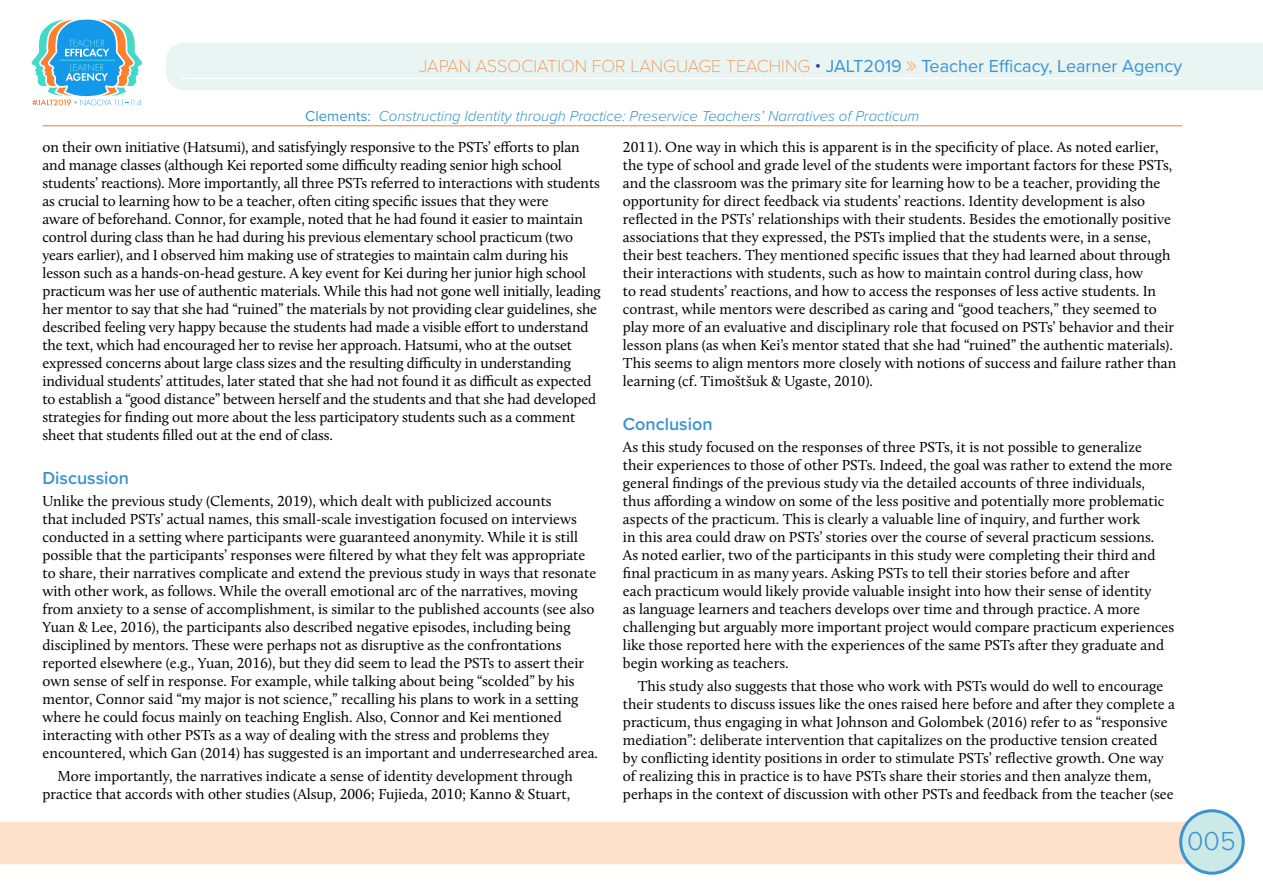
<style>
.page{position:relative;width:1263px;height:893px;background:#fff}
.page>*{position:absolute;margin:0;border:0;box-sizing:border-box;transform-origin:0 0}
.t1{font:300 27px "Proxima Nova";color:#3b93d0}
.t2{font:18px "Proxima Nova";color:#3b93d0}
.t3{font:600 18px "Proxima Nova";color:#3b93d0}
.t4{font:15px/18px "Calluna";color:#000}
.t5{font:italic 300 15px "Proxima Nova";color:#3b93d0}
.s1{font-family:"Proxima Nova T";font-weight:100;color:#f57d2e}
.s2{font-weight:300;color:#25408f}
.s3{font-weight:400;font-style:normal}
</style>
<div class="page">
<div style="left:0;top:822px;width:1190px;height:42px;background:#fee1cb"></div>
<div style="left:1181px;top:811px;width:62px;height:62px;background:#cbe9e6;border-radius:50%"></div>
<div style="left:1179px;top:809px;width:66px;height:66px;border:3px solid #3b93d0;border-radius:50%"></div>
<svg style="left:31px;top:19px;width:112px;height:87px"></svg>
<div style="left:166px;top:43px;width:1097px;height:47px;background:#e9f5f3"></div>
<hr style="left:182px;top:78px;width:1000px;height:1px;background:#fff">
<hr style="left:43px;top:126px;width:1139px;height:1px;background:#f57d2e">
<svg style="left:907px;top:61px;width:9px;height:10px"></svg>
<p class="t2" style="left:419px;top:52px;width:764px"><span class="s1">JAPAN ASSOCIATION FOR LANGUAGE TEACHING</span> <span class="s2">•</span> JALT2019 Teacher Efficacy, Learner Agency</p>
<p class="t5" style="left:305px;top:105px;width:616px"><span class="s3">Clements:</span> Constructing Identity through Practice: Preservice Teachers’ Narratives of Practicum</p>
<p class="t4" style="left:43px;top:137px;width:560px">on their own initiative (Hatsumi), and satisfyingly responsive to the PSTs’ efforts to plan and manage classes (although Kei reported some difficulty reading senior high school students’ reactions). More importantly, all three PSTs referred to interactions with students as crucial to learning how to be a teacher, often citing specific issues that they were<br>aware of beforehand. Connor, for example, noted that he had found it easier to maintain control during class than he had during his previous elementary school practicum (two years earlier), and I observed him making use of strategies to maintain calm during his lesson such as a hands-on-head gesture. A key event for Kei during her junior high school practicum was her use of authentic materials. While this had not gone well initially, leading her mentor to say that she had “ruined” the materials by not providing clear guidelines, she described feeling very happy because the students had made a visible effort to understand the text, which had encouraged her to revise her approach. Hatsumi, who at the outset expressed concerns about large class sizes and the resulting difficulty in understanding individual students’ attitudes, later stated that she had not found it as difficult as expected to establish a “good distance” between herself and the students and that she had developed strategies for finding out more about the less participatory students such as a comment sheet that students filled out at the end of class.</p>
<p class="t3" style="left:43px;top:465px;width:88px">Discussion</p>
<p class="t4" style="left:43px;top:492px;width:557px">Unlike the previous study (Clements, 2019), which dealt with publicized accounts<br>that included PSTs’ actual names, this small-scale investigation focused on interviews conducted in a setting where participants were guaranteed anonymity. While it is still possible that the participants’ responses were filtered by what they felt was appropriate to share, their narratives complicate and extend the previous study in ways that resonate with other work, as follows. While the overall emotional arc of the narratives, moving from anxiety to a sense of accomplishment, is similar to the published accounts (see also Yuan &amp; Lee, 2016), the participants also described negative episodes, including being disciplined by mentors. These were perhaps not as disruptive as the confrontations reported elsewhere (e.g., Yuan, 2016), but they did seem to lead the PSTs to assert their own sense of self in response. For example, while talking about being “scolded” by his mentor, Connor said “my major is not science,” recalling his plans to work in a setting where he could focus mainly on teaching English. Also, Connor and Kei mentioned interacting with other PSTs as a way of dealing with the stress and problems they encountered, which Gan (2014) has suggested is an important and underresearched area.</p>
<p class="t4" style="left:43px;top:766px;width:532px;text-align:right">More importantly, the narratives indicate a sense of identity development through practice that accords with other studies (Alsup, 2006; Fujieda, 2010; Kanno &amp; Stuart,</p>
<p class="t4" style="left:623px;top:137px;width:555px">2011). One way in which this is apparent is in the specificity of place. As noted earlier, the type of school and grade level of the students were important factors for these PSTs, and the classroom was the primary site for learning how to be a teacher, providing the opportunity for direct feedback via students’ reactions. Identity development is also reflected in the PSTs’ relationships with their students. Besides the emotionally positive associations that they expressed, the PSTs implied that the students were, in a sense, their best teachers. They mentioned specific issues that they had learned about through their interactions with students, such as how to maintain control during class, how<br>to read students’ reactions, and how to access the responses of less active students. In contrast, while mentors were described as caring and “good teachers,” they seemed to play more of an evaluative and disciplinary role that focused on PSTs’ behavior and their lesson plans (as when Kei’s mentor stated that she had “ruined” the authentic materials).<br>This seems to align mentors more closely with notions of success and failure rather than learning (cf. Timoštšuk &amp; Ugaste, 2010).</p>
<p class="t3" style="left:623px;top:411px;width:91px">Conclusion</p>
<p class="t4" style="left:623px;top:438px;width:553px">As this study focused on the responses of three PSTs, it is not possible to generalize their experiences to those of other PSTs. Indeed, the goal was rather to extend the more general findings of the previous study via the detailed accounts of three individuals, thus affording a window on some of the less positive and potentially more problematic aspects of the practicum. This is clearly a valuable line of inquiry, and further work<br>in this area could draw on PSTs’ stories over the course of several practicum sessions.<br>As noted earlier, two of the participants in this study were completing their third and final practicum in as many years. Asking PSTs to tell their stories before and after<br>each practicum would likely provide valuable insight into how their sense of identity<br>as language learners and teachers develops over time and through practice. A more challenging but arguably more important project would compare practicum experiences like those reported here with the experiences of the same PSTs after they graduate and begin working as teachers.</p>
<p class="t4" style="left:623px;top:676px;width:554px;text-indent:15px">This study also suggests that those who work with PSTs would do well to encourage their students to discuss issues like the ones raised here before and after they complete a practicum, thus engaging in what Johnson and Golombek (2016) refer to as “responsive mediation”: deliberate intervention that capitalizes on the productive tension created by conflicting identity positions in order to stimulate PSTs’ reflective growth. One way of realizing this in practice is to have PSTs share their stories and then analyze them, perhaps in the context of discussion with other PSTs and feedback from the teacher (see</p>
<h1 class="t1" style="left:1187px;top:820px;width:50px">005</h1>
</div>
